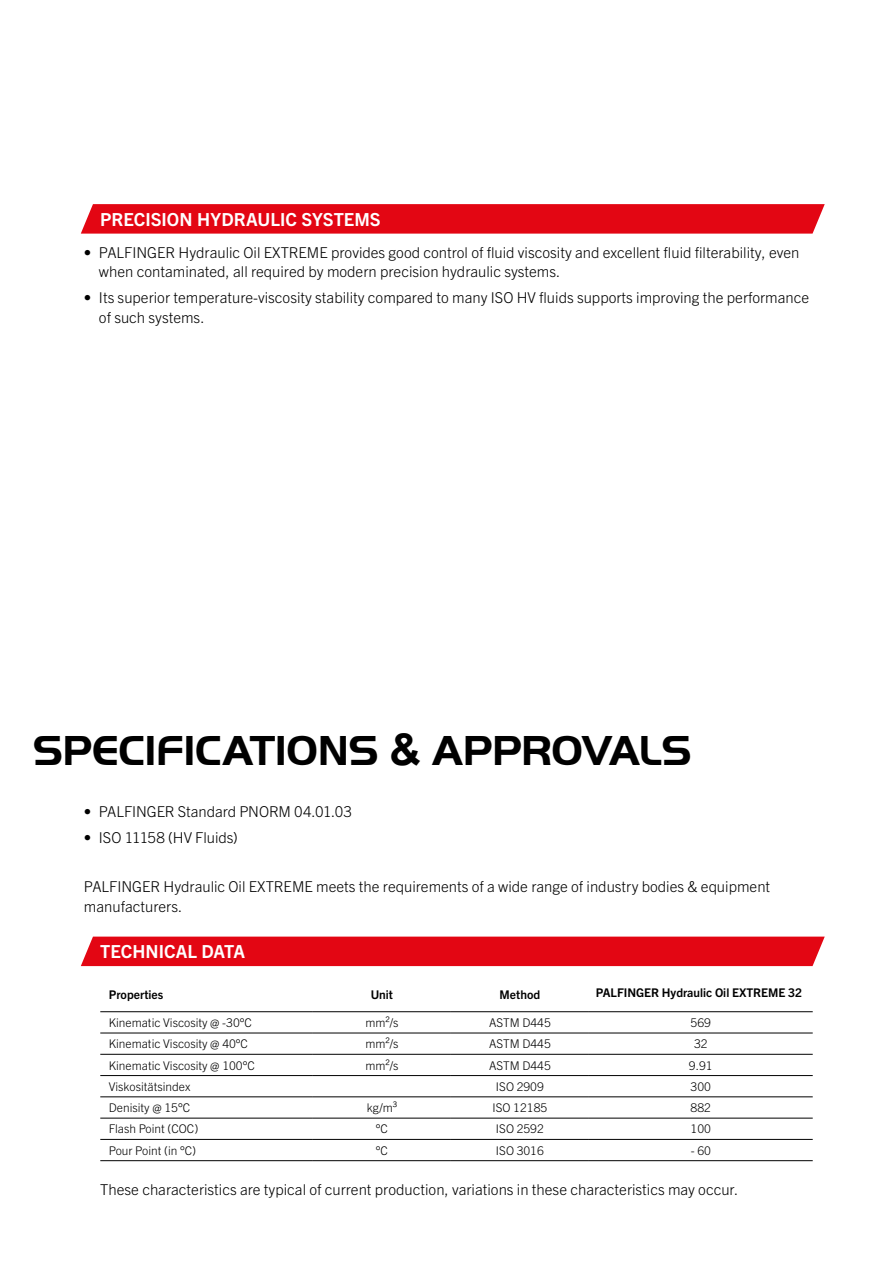
<style>
.page{position:relative;width:893px;height:1263px;background:#fff}
.page>*{position:absolute;margin:0;border:0;box-sizing:border-box;transform-origin:0 0}
.t1{font:700 43.5px "Palfinger Handel Gothic";letter-spacing:-.01em;color:#000}
.t2{font:700 18px "Trade Gothic Next LT Pro";color:#fff}
.t3{font:300 15px/19.5px "Trade Gothic Next LT Pro";color:#000}
.t4{font:300 12px "Trade Gothic Next LT Pro";color:#000}
.t5{font:700 12px "Trade Gothic Next LT Pro";color:#000}
.s1{font-family:"Arial"}
</style>
<div class="page">
<svg style="left:81px;top:204px;width:744px;height:30px;background:#e30e1a"></svg>
<hr style="left:100px;top:1054px;width:213px;height:1px;background:#000">
<hr style="left:313px;top:1054px;width:138px;height:1px;background:#000">
<hr style="left:451px;top:1054px;width:138px;height:1px;background:#000">
<hr style="left:589px;top:1054px;width:224px;height:1px;background:#000">
<hr style="left:100px;top:1075px;width:213px;height:1px;background:#000">
<hr style="left:313px;top:1075px;width:138px;height:1px;background:#000">
<hr style="left:451px;top:1075px;width:138px;height:1px;background:#000">
<hr style="left:589px;top:1075px;width:224px;height:1px;background:#000">
<hr style="left:100px;top:1096px;width:213px;height:1px;background:#000">
<hr style="left:313px;top:1096px;width:138px;height:1px;background:#000">
<hr style="left:451px;top:1096px;width:138px;height:1px;background:#000">
<hr style="left:589px;top:1096px;width:224px;height:1px;background:#000">
<hr style="left:100px;top:1118px;width:213px;height:1px;background:#000">
<hr style="left:313px;top:1118px;width:138px;height:1px;background:#000">
<hr style="left:451px;top:1118px;width:138px;height:1px;background:#000">
<hr style="left:589px;top:1118px;width:224px;height:1px;background:#000">
<hr style="left:100px;top:1139px;width:213px;height:1px;background:#000">
<hr style="left:313px;top:1139px;width:138px;height:1px;background:#000">
<hr style="left:451px;top:1139px;width:138px;height:1px;background:#000">
<hr style="left:589px;top:1139px;width:224px;height:1px;background:#000">
<hr style="left:100px;top:1160px;width:213px;height:1px;background:#000">
<hr style="left:313px;top:1160px;width:138px;height:1px;background:#000">
<hr style="left:451px;top:1160px;width:138px;height:1px;background:#000">
<hr style="left:589px;top:1160px;width:224px;height:1px;background:#000">
<hr style="left:589px;top:1011px;width:224px;height:1px;background:#000">
<hr style="left:589px;top:1033px;width:224px;height:1px;background:#000">
<hr style="left:100px;top:1011px;width:213px;height:1px;background:#000">
<hr style="left:313px;top:1011px;width:138px;height:1px;background:#000">
<hr style="left:451px;top:1011px;width:138px;height:1px;background:#000">
<hr style="left:100px;top:1033px;width:213px;height:1px;background:#000">
<hr style="left:313px;top:1033px;width:138px;height:1px;background:#000">
<hr style="left:451px;top:1033px;width:138px;height:1px;background:#000">
<div style="left:81px;top:936px;width:744px;height:30px;background:#e30613"></div>
<p class="t2" style="left:100px;top:207px;width:282px">PRECISION HYDRAULIC SYSTEMS</p>
<p class="t3" style="left:99px;top:242px;width:702px;text-indent:-15px">• PALFINGER Hydraulic Oil EXTREME provides good control of fluid viscosity and excellent fluid filterability, even when contaminated, all required by modern precision hydraulic systems.</p>
<p class="t3" style="left:99px;top:287px;width:712px;text-indent:-15px">• Its superior temperature-viscosity stability compared to many ISO HV fluids supports improving the performance of such systems.</p>
<h1 class="t1" style="left:33px;top:726px;width:660px">SPECIFICATIONS <span class="s1">&amp;</span> APPROVALS</h1>
<p class="t3" style="left:84px;top:801px;width:270px">• PALFINGER Standard PNORM 04.01.03</p>
<p class="t3" style="left:84px;top:827px;width:155px">• ISO 11158 (HV Fluids)</p>
<p class="t3" style="left:84px;top:876px;width:688px">PALFINGER Hydraulic Oil EXTREME meets the requirements of a wide range of industry bodies &amp; equipment manufacturers.</p>
<p class="t2" style="left:100px;top:939px;width:146px">TECHNICAL DATA</p>
<p class="t5" style="left:109px;top:987px;width:56px">Properties</p>
<p class="t5" style="left:371px;top:987px;width:24px">Unit</p>
<p class="t5" style="left:500px;top:987px;width:42px">Method</p>
<p class="t5" style="left:596px;top:984px;width:208px">PALFINGER Hydraulic Oil EXTREME 32</p>
<p class="t4" style="left:109px;top:1014px;width:145px">Kinematic Viscosity @ -30°C</p>
<p class="t4" style="left:365px;top:1014px;width:35px">mm²/s</p>
<p class="t4" style="left:489px;top:1014px;width:63px">ASTM D445</p>
<p class="t4" style="left:691px;top:1014px;width:22px">569</p>
<p class="t4" style="left:109px;top:1035px;width:141px">Kinematic Viscosity @ 40°C</p>
<p class="t4" style="left:365px;top:1035px;width:35px">mm²/s</p>
<p class="t4" style="left:489px;top:1035px;width:63px">ASTM D445</p>
<p class="t4" style="left:694px;top:1035px;width:15px">32</p>
<p class="t4" style="left:109px;top:1057px;width:148px">Kinematic Viscosity @ 100°C</p>
<p class="t4" style="left:365px;top:1057px;width:35px">mm²/s</p>
<p class="t4" style="left:489px;top:1057px;width:63px">ASTM D445</p>
<p class="t4" style="left:689px;top:1057px;width:25px">9.91</p>
<p class="t4" style="left:109px;top:1078px;width:83px">Viskositätsindex</p>
<p class="t4" style="left:496px;top:1078px;width:49px">ISO 2909</p>
<p class="t4" style="left:691px;top:1078px;width:22px">300</p>
<p class="t4" style="left:109px;top:1099px;width:83px">Denisity @ 15°C</p>
<p class="t4" style="left:367px;top:1099px;width:32px">kg/m³</p>
<p class="t4" style="left:493px;top:1099px;width:56px">ISO 12185</p>
<p class="t4" style="left:691px;top:1099px;width:22px">882</p>
<p class="t4" style="left:109px;top:1121px;width:91px">Flash Point (COC)</p>
<p class="t4" style="left:376px;top:1121px;width:14px">°C</p>
<p class="t4" style="left:496px;top:1121px;width:49px">ISO 2592</p>
<p class="t4" style="left:691px;top:1121px;width:22px">100</p>
<p class="t4" style="left:109px;top:1142px;width:89px">Pour Point (in °C)</p>
<p class="t4" style="left:376px;top:1142px;width:14px">°C</p>
<p class="t4" style="left:496px;top:1142px;width:49px">ISO 3016</p>
<p class="t4" style="left:691px;top:1142px;width:22px">- 60</p>
<p class="t3" style="left:100px;top:1179px;width:639px">These characteristics are typical of current production, variations in these characteristics may occur.</p>
</div>
